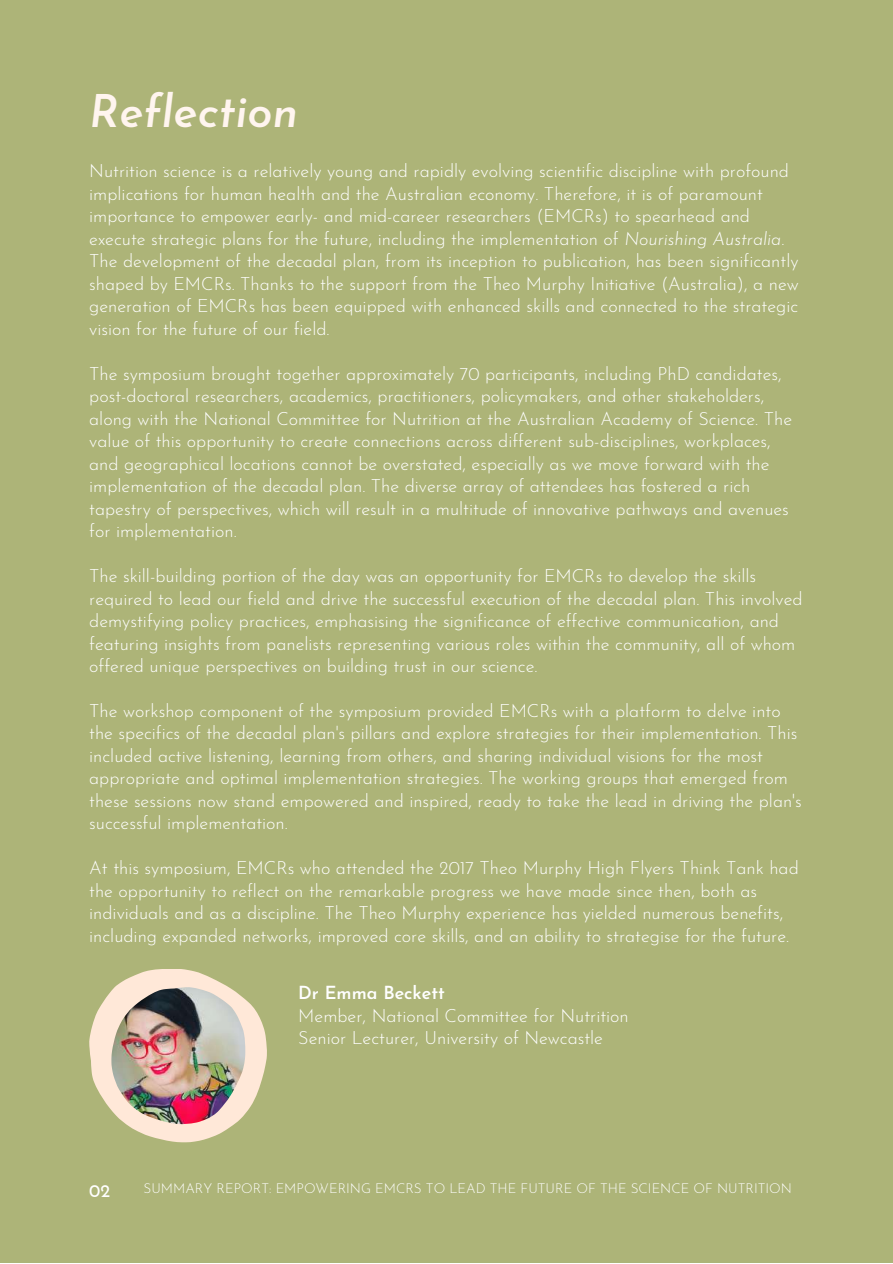
<style>
.page{position:relative;width:893px;height:1264px;background:#fff}
.page>*{position:absolute;margin:0;border:0;box-sizing:border-box;transform-origin:0 0}
.t1{font:italic 600 45px "Josefin Sans";color:#fff5ef}
.t2{font:300 18px/22.5px "Josefin Sans";color:#fff}
.t3{font:600 18px "Josefin Sans";color:#fff}
.t4{font:18px "Josefin Sans";color:#fff}
.t5{font:300 13.5px "Josefin Sans";color:#fff}
.s1{font-style:italic}
</style>
<div class="page">
<div style="left:0;top:0;width:892px;height:1262px;background:#adb478"></div>
<svg style="left:89px;top:969px;width:178px;height:173px"></svg>
<img style="left:111px;top:987px;width:134px;height:137px">
<h1 class="t1" style="left:89px;top:94px;width:210px">Reflection</h1>
<p class="t2" style="left:89px;top:161px;width:711px">Nutrition science is a relatively young and rapidly evolving scientific discipline with profound implications for human health and the Australian economy. Therefore, it is of paramount importance to empower early- and mid-career researchers (EMCRs) to spearhead and execute strategic plans for the future, including the implementation of <span class="s1">Nourishing Australia</span>.<br>The development of the decadal plan, from its inception to publication, has been significantly shaped by EMCRs. Thanks to the support from the Theo Murphy Initiative (Australia), a new generation of EMCRs has been equipped with enhanced skills and connected to the strategic vision for the future of our field.</p>
<p class="t2" style="left:89px;top:364px;width:704px">The symposium brought together approximately 70 participants, including PhD candidates, post-doctoral researchers, academics, practitioners, policymakers, and other stakeholders, along with the National Committee for Nutrition at the Australian Academy of Science. The value of this opportunity to create connections across different sub-disciplines, workplaces, and geographical locations cannot be overstated, especially as we move forward with the implementation of the decadal plan. The diverse array of attendees has fostered a rich tapestry of perspectives, which will result in a multitude of innovative pathways and avenues for implementation.</p>
<p class="t2" style="left:89px;top:566px;width:714px">The skill-building portion of the day was an opportunity for EMCRs to develop the skills required to lead our field and drive the successful execution of the decadal plan. This involved demystifying policy practices, emphasising the significance of effective communication, and featuring insights from panelists representing various roles within the community, all of whom offered unique perspectives on building trust in our science.</p>
<p class="t2" style="left:89px;top:701px;width:713px">The workshop component of the symposium provided EMCRs with a platform to delve into the specifics of the decadal plan's pillars and explore strategies for their implementation. This included active listening, learning from others, and sharing individual visions for the most appropriate and optimal implementation strategies. The working groups that emerged from these sessions now stand empowered and inspired, ready to take the lead in driving the plan's successful implementation.</p>
<p class="t2" style="left:89px;top:858px;width:711px">At this symposium, EMCRs who attended the 2017 Theo Murphy High Flyers Think Tank had the opportunity to reflect on the remarkable progress we have made since then, both as individuals and as a discipline. The Theo Murphy experience has yielded numerous benefits, including expanded networks, improved core skills, and an ability to strategise for the future.</p>
<p class="t3" style="left:298px;top:985px;width:148px">Dr Emma Beckett</p>
<p class="t2" style="left:298px;top:1006px;width:332px">Member, National Committee for Nutrition<br>Senior Lecturer, University of Newcastle</p>
<p class="t4" style="left:89px;top:1183px;width:23px">02</p>
<p class="t5" style="left:144px;top:1182px;width:649px">SUMMARY REPORT: EMPOWERING EMCRS TO LEAD THE FUTURE OF THE SCIENCE OF NUTRITION</p>
</div>
